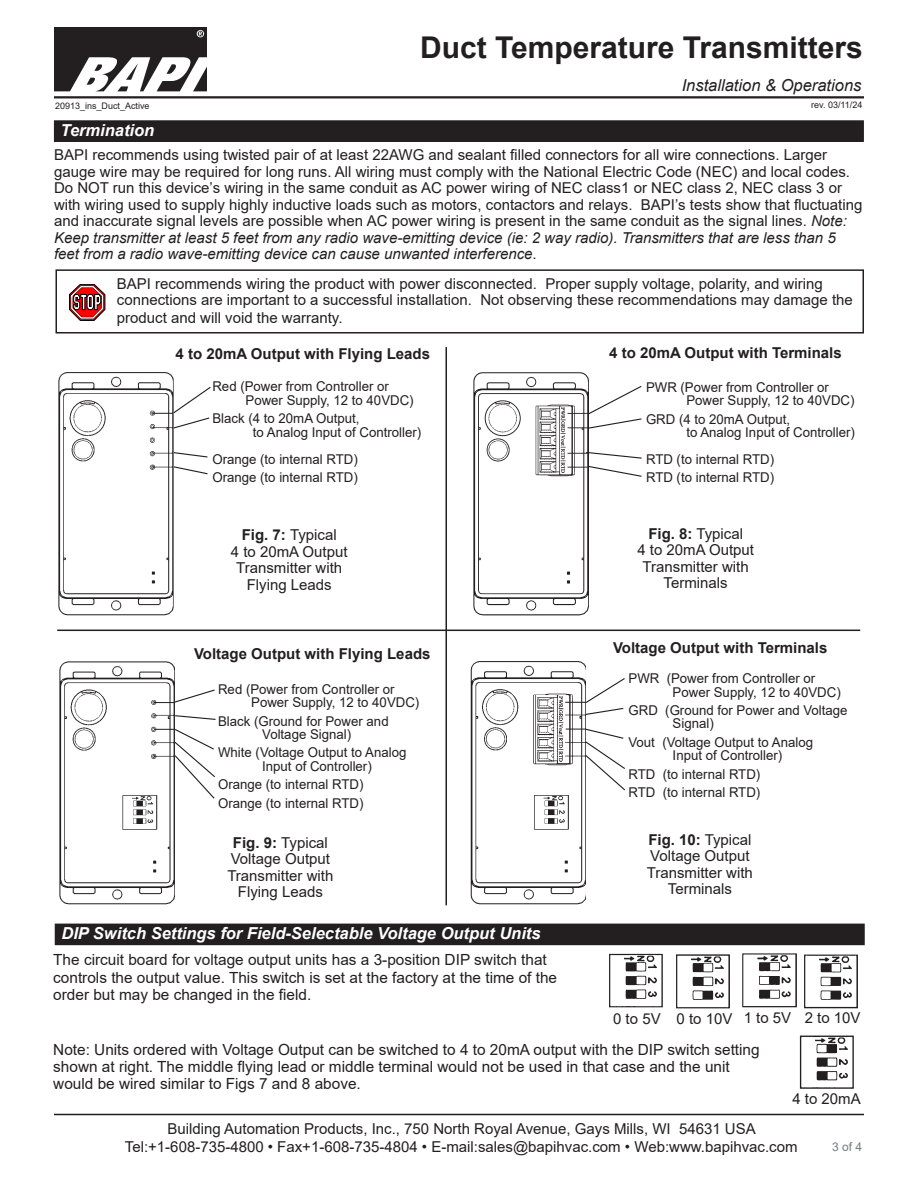
<style>
.page{position:relative;width:918px;height:1188px;background:#fff}
.page>*{position:absolute;margin:0;border:0;box-sizing:border-box;transform-origin:0 0}
.t1{font:700 30px "Arial";color:#231f20}
.Datasheet_Section_Title{font:italic 700 16.5px "Arial";color:#fff}
.t2{font:italic 16.5px "Arial";color:#231f20}
.t3{font:15.3px/17.2px "Arial";color:#231f20}
.t4{font:15px/16.5px "Arial";color:#231f20;text-align:center}
.t5{font:700 15px "Arial";color:#231f20}
.t6{font:13.5px/13.5px "Arial";color:#231f20}
.t7{font:12px "Arial";color:#787a7d}
.t8{font:9px "Arial";color:#231f20}
.s1{font-style:italic}
.s2{font-weight:700}
</style>
<div class="page">
<img style="left:54px;top:27px;width:152px;height:64px">
<hr style="left:54px;top:96px;width:810px;height:2px;background:#231f20">
<hr style="left:54px;top:1114px;width:810px;height:1px;background:#231f20">
<div style="left:55px;top:121px;width:808px;height:20px;background:#231f20"></div>
<div style="left:54px;top:120px;width:810px;height:22px;border:2px solid #231f20"></div>
<div style="left:56px;top:269px;width:808px;height:65px;border:2px solid #231f20"></div>
<svg style="left:69px;top:284px;width:36px;height:37px"></svg>
<hr style="left:446px;top:347px;width:1px;height:558px;background:#231f20">
<img style="left:471px;top:661px;width:115px;height:244px">
<img style="left:59px;top:661px;width:116px;height:244px">
<hr style="left:57px;top:630px;width:803px;height:1px;background:#231f20">
<svg style="left:173px;top:689px;width:42px;height:15px"></svg>
<svg style="left:174px;top:714px;width:42px;height:7px"></svg>
<svg style="left:173px;top:728px;width:42px;height:72px"></svg>
<svg style="left:174px;top:387px;width:37px;height:42px"></svg>
<svg style="left:174px;top:452px;width:34px;height:6px"></svg>
<svg style="left:174px;top:466px;width:34px;height:9px"></svg>
<svg style="left:589px;top:386px;width:53px;height:43px"></svg>
<svg style="left:589px;top:452px;width:53px;height:7px"></svg>
<svg style="left:589px;top:466px;width:53px;height:11px"></svg>
<svg style="left:584px;top:677px;width:41px;height:39px"></svg>
<svg style="left:584px;top:728px;width:41px;height:64px"></svg>
<img style="left:58px;top:372px;width:116px;height:244px">
<div style="left:105px;top:496px;width:52px;height:52px;background:#fff"></div>
<img style="left:473px;top:373px;width:116px;height:243px">
<div style="left:528px;top:496px;width:52px;height:52px;background:#fff"></div>
<div style="left:56px;top:924px;width:808px;height:20px;background:#231f20"></div>
<div style="left:55px;top:924px;width:810px;height:21px;border:2px solid #231f20"></div>
<img style="left:799px;top:1035px;width:55px;height:54px">
<img style="left:609px;top:953px;width:54px;height:55px">
<img style="left:804px;top:954px;width:54px;height:55px">
<img style="left:676px;top:954px;width:54px;height:55px">
<img style="left:742px;top:953px;width:55px;height:55px">
<h1 class="t1" style="left:420px;top:26px;width:444px">Duct Temperature Transmitters</h1>
<p class="t8" style="left:55px;top:100px;width:96px">20913_ins_Duct_Active</p>
<p class="t2" style="left:682px;top:75px;width:181px">Installation &amp; Operations</p>
<p class="t8" style="left:811px;top:99px;width:53px">rev. 03/11/24</p>
<p class="Datasheet_Section_Title" style="left:61px;top:119px;width:95px">Termination</p>
<p class="t4" style="left:54px;top:147px;width:810px;text-align:left">BAPI recommends using twisted pair of at least 22AWG and sealant filled connectors for all wire connections. Larger gauge wire may be required for long runs. All wiring must comply with the National Electric Code (NEC) and local codes.<br>Do NOT run this device’s wiring in the same conduit as AC power wiring of NEC class1 or NEC class 2, NEC class 3 or with wiring used to supply highly inductive loads such as motors, contactors and relays. BAPI’s tests show that fluctuating and inaccurate signal levels are possible when AC power wiring is present in the same conduit as the signal lines. <span class="s1">Note:<br>Keep transmitter at least 5 feet from any radio wave-emitting device (ie: 2 way radio). Transmitters that are less than 5 feet from a radio wave-emitting device can cause unwanted interference</span>.</p>
<p class="t4" style="left:117px;top:275px;width:738px;text-align:left">BAPI recommends wiring the product with power disconnected. Proper supply voltage, polarity, and wiring connections are important to a successful installation. Not observing these recommendations may damage the product and will void the warranty.</p>
<p class="t5" style="left:176px;top:343px;width:256px">4 to 20mA Output with Flying Leads</p>
<p class="t5" style="left:609px;top:342px;width:234px">4 to 20mA Output with Terminals</p>
<p class="t6" style="left:246px;top:380px;width:170px;text-indent:-33px">Red (Power from Controller or<br>Power Supply, 12 to 40VDC)</p>
<p class="t6" style="left:253px;top:412px;width:170px;text-indent:-40px">Black (4 to 20mA Output,<br>to Analog Input of Controller)</p>
<p class="t6" style="left:212px;top:452px;width:147px">Orange (to internal RTD)</p>
<p class="t6" style="left:212px;top:470px;width:147px">Orange (to internal RTD)</p>
<p class="t6" style="left:686px;top:380px;width:170px;text-indent:-40px">PWR (Power from Controller or<br>Power Supply, 12 to 40VDC)</p>
<p class="t6" style="left:686px;top:412px;width:170px;text-indent:-40px">GRD (4 to 20mA Output,<br>to Analog Input of Controller)</p>
<p class="t6" style="left:646px;top:453px;width:130px">RTD (to internal RTD)</p>
<p class="t6" style="left:646px;top:471px;width:130px">RTD (to internal RTD)</p>
<p class="t4" style="left:231px;top:527px;width:118px"><span class="s2">Fig. 7:</span> Typical<br>4 to 20mA Output<br>Transmitter with<br>Flying Leads</p>
<p class="t4" style="left:637px;top:525px;width:118px"><span class="s2">Fig. 8:</span> Typical<br>4 to 20mA Output<br>Transmitter with<br>Terminals</p>
<p class="t5" style="left:194px;top:643px;width:238px">Voltage Output with Flying Leads</p>
<p class="t5" style="left:613px;top:637px;width:216px">Voltage Output with Terminals</p>
<p class="t6" style="left:251px;top:682px;width:170px;text-indent:-33px">Red (Power from Controller or<br>Power Supply, 12 to 40VDC)</p>
<p class="t6" style="left:218px;top:714px;width:172px;text-align:center">Black (Ground for Power and<br>Voltage Signal)</p>
<p class="t6" style="left:262px;top:746px;width:146px;text-indent:-44px">White (Voltage Output to Analog<br>Input of Controller)</p>
<p class="t6" style="left:218px;top:778px;width:147px">Orange (to internal RTD)</p>
<p class="t6" style="left:218px;top:796px;width:147px">Orange (to internal RTD)</p>
<p class="t6" style="left:673px;top:671px;width:170px;text-indent:-44px">PWR (Power from Controller or<br>Power Supply, 12 to 40VDC)</p>
<p class="t6" style="left:673px;top:703px;width:176px;text-indent:-44px">GRD (Ground for Power and Voltage<br>Signal)</p>
<p class="t6" style="left:673px;top:735px;width:142px;text-indent:-44px">Vout (Voltage Output to Analog<br>Input of Controller)</p>
<p class="t6" style="left:629px;top:767px;width:133px">RTD (to internal RTD)</p>
<p class="t6" style="left:629px;top:785px;width:133px">RTD (to internal RTD)</p>
<p class="t4" style="left:227px;top:834px;width:108px"><span class="s2">Fig. 9:</span> Typical<br>Voltage Output<br>Transmitter with<br>Flying Leads</p>
<p class="t4" style="left:647px;top:831px;width:108px"><span class="s2">Fig. 10:</span> Typical<br>Voltage Output<br>Transmitter with<br>Terminals</p>
<p class="Datasheet_Section_Title" style="left:61px;top:922px;width:481px">DIP Switch Settings for Field-Selectable Voltage Output Units</p>
<p class="t3" style="left:53px;top:951px;width:505px">The circuit board for voltage output units has a 3-position DIP switch that controls the output value. This switch is set at the factory at the time of the order but may be changed in the field.</p>
<p class="t4" style="left:613px;top:1010px;width:49px">0 to 5V</p>
<p class="t4" style="left:677px;top:1010px;width:57px">0 to 10V</p>
<p class="t4" style="left:744px;top:1009px;width:49px">1 to 5V</p>
<p class="t4" style="left:805px;top:1009px;width:57px">2 to 10V</p>
<p class="t3" style="left:53px;top:1041px;width:708px">Note: Units ordered with Voltage Output can be switched to 4 to 20mA output with the DIP switch setting shown at right. The middle flying lead or middle terminal would not be used in that case and the unit would be wired similar to Figs 7 and 8 above.</p>
<p class="t4" style="left:792px;top:1091px;width:70px">4 to 20mA</p>
<p class="t4" style="left:125px;top:1119px;width:674px;line-height:18px">Building Automation Products, Inc., 750 North Royal Avenue, Gays Mills, WI 54631 USA<br>Tel:+1-608-735-4800 • Fax+1-608-735-4804 • E-mail:sales@bapihvac.com • Web:www.bapihvac.com</p>
<p class="t7" style="left:832px;top:1138px;width:32px">3 of 4</p>
</div>
